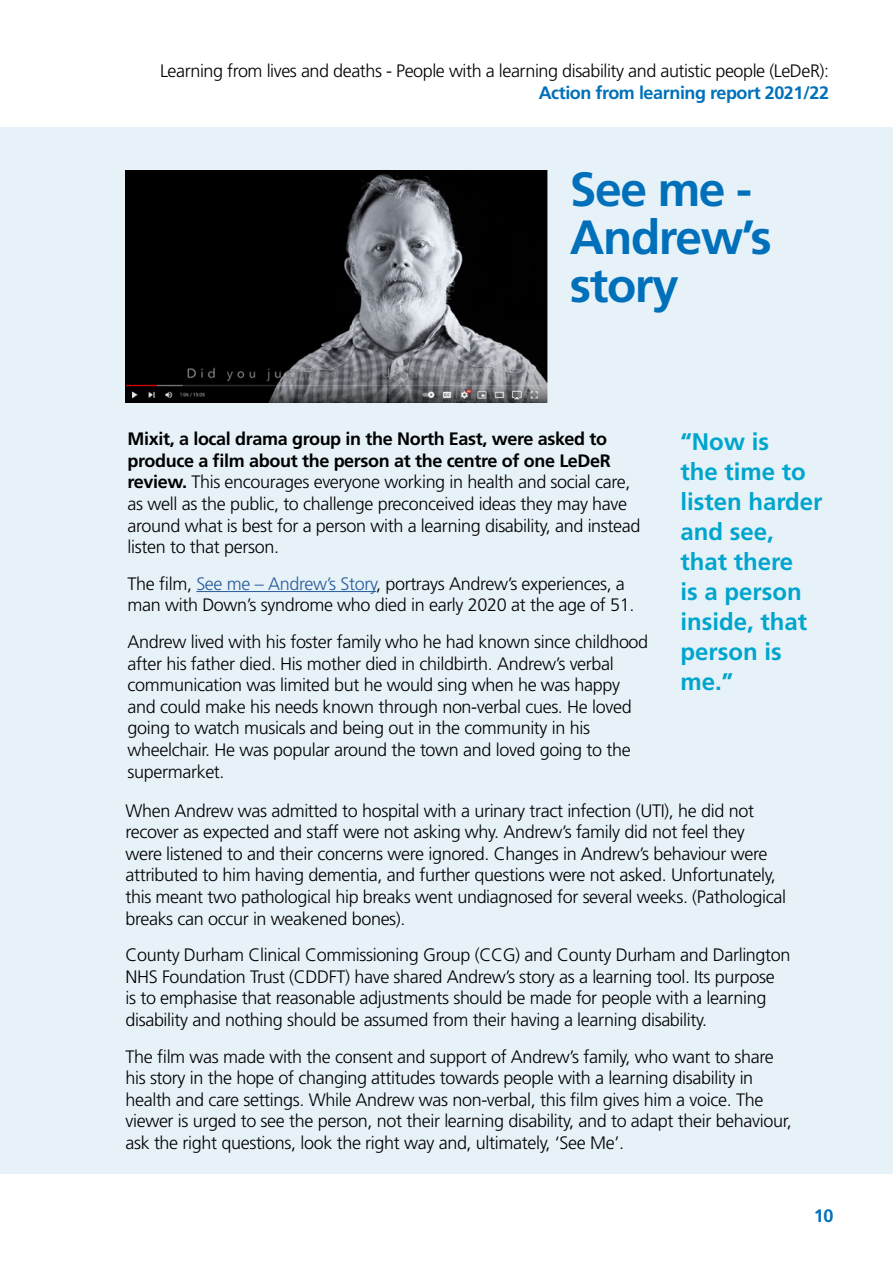
<style>
.page{position:relative;width:893px;height:1263px;background:#fff}
.page>*{position:absolute;margin:0;border:0;box-sizing:border-box;transform-origin:0 0}
.t1{font:700 48px/48px "Frutiger LT Std";letter-spacing:-.03em;color:#0070ba}
.t2{font:700 24px/30px "Frutiger LT Std";color:#00a5ce}
.t3{font:300 18px/21.6px "Frutiger LT Std";letter-spacing:-.02em;color:#000}
.t4{font:700 18px "Frutiger LT Std";letter-spacing:-.025em;color:#0070ba}
.s1{font-weight:700}
.s2{color:#275b9b}
</style>
<div class="page">
<div style="left:0;top:128px;width:893px;height:1046px;background:#e6f2f8"></div>
<hr style="left:196px;top:591px;width:180px;height:1px;background:#275b9b">
<img style="left:125px;top:170px;width:423px;height:232px">
<p class="t3" style="left:160px;top:61px;width:671px">Learning from lives and deaths - People with a learning disability and autistic people (LeDeR):</p>
<p class="t4" style="left:539px;top:82px;width:292px">Action from learning report 2021/22</p>
<p class="t1" style="left:570px;top:166px;width:184px">See me -</p>
<p class="t1" style="left:570px;top:214px;width:203px">Andrew’s story</p>
<p class="t3" style="left:128px;top:428px;width:514px"><span class="s1">Mixit, a local drama group in the North East, were asked to produce a film about the person at the centre of one LeDeR review.</span> This encourages everyone working in health and social care, as well as the public, to challenge preconceived ideas they may have around what is best for a person with a learning disability, and instead listen to that person.</p>
<p class="t3" style="left:128px;top:573px;width:508px">The film, <span class="s2">See me – Andrew’s Story</span>, portrays Andrew’s experiences, a man with Down’s syndrome who died in early 2020 at the age of 51.</p>
<p class="t3" style="left:128px;top:631px;width:522px">Andrew lived with his foster family who he had known since childhood after his father died. His mother died in childbirth. Andrew’s verbal communication was limited but he would sing when he was happy and could make his needs known through non-verbal cues. He loved going to watch musicals and being out in the community in his wheelchair. He was popular around the town and loved going to the supermarket.</p>
<p class="t2" style="left:680px;top:426px;width:144px">“Now is<br>the time to listen harder and see, that there<br>is a person inside, that person is me.”</p>
<p class="t3" style="left:125px;top:800px;width:662px">When Andrew was admitted to hospital with a urinary tract infection (UTI), he did not recover as expected and staff were not asking why. Andrew’s family did not feel they<br>were listened to and their concerns were ignored. Changes in Andrew’s behaviour were attributed to him having dementia, and further questions were not asked. Unfortunately, this meant two pathological hip breaks went undiagnosed for several weeks. (Pathological breaks can occur in weakened bones).</p>
<p class="t3" style="left:125px;top:944px;width:667px">County Durham Clinical Commissioning Group (CCG) and County Durham and Darlington NHS Foundation Trust (CDDFT) have shared Andrew’s story as a learning tool. Its purpose<br>is to emphasise that reasonable adjustments should be made for people with a learning disability and nothing should be assumed from their having a learning disability.</p>
<p class="t3" style="left:125px;top:1046px;width:668px">The film was made with the consent and support of Andrew’s family, who want to share his story in the hope of changing attitudes towards people with a learning disability in health and care settings. While Andrew was non-verbal, this film gives him a voice. The viewer is urged to see the person, not their learning disability, and to adapt their behaviour, ask the right questions, look the right way and, ultimately, ‘See Me’.</p>
<p class="t4" style="left:814px;top:1206px;width:21px">10</p>
</div>
